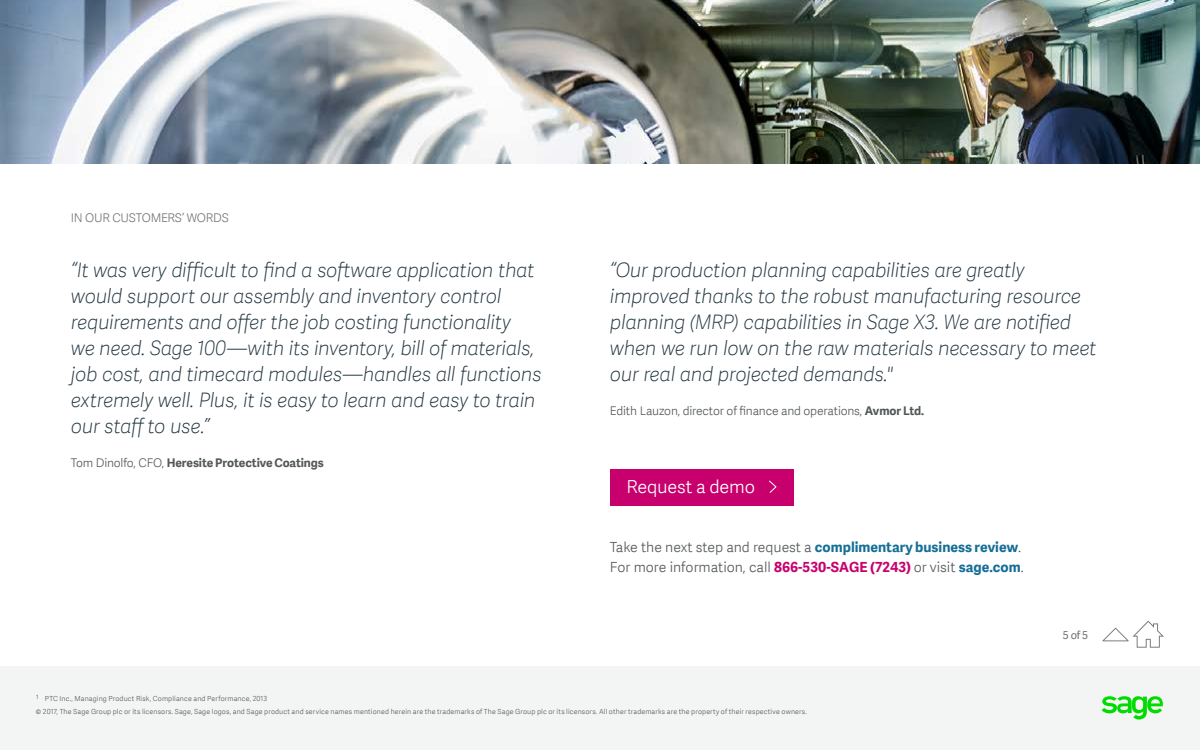
<style>
.page{position:relative;width:1200px;height:750px;background:#fff}
.page>*{position:absolute;margin:0;border:0;box-sizing:border-box;transform-origin:0 0}
.t1{font:italic 20px/26px "Adelle Sans SAGE Th";letter-spacing:-.02em;color:#243741}
.t2{font:18px "Adelle Sans SAGE Lt";letter-spacing:-.01em;color:#fff}
.t3{font:14px/20px "Adelle Sans SAGE Lt";color:#54585a}
.t4{font:12px "Adelle Sans SAGE Lt";letter-spacing:-.015em;color:#54585a}
.t5{font:700 12px "Adelle Sans SAGE";letter-spacing:-.01em;color:#54585a}
.t6{font:12px "Adelle Sans SAGE Lt";letter-spacing:-.02em;color:#707372}
.t7{font:11px "Adelle Sans SAGE";color:#707372}
.t8{font:7px/13px "Adelle Sans SAGE Lt";letter-spacing:.02em;color:#54585a}
.s1{font-family:"Adelle Sans SAGE Lt";font-weight:400}
.s2{font-family:"Adelle Sans SAGE";font-weight:700}
.s3{font-family:"Adelle Sans SAGE";font-weight:700;color:#156e96}
.s4{font-family:"Adelle Sans SAGE";font-weight:700;color:#c8006e}
</style>
<div class="page">
<div style="left:0;top:666px;width:1200px;height:84px;background:#f3f4f4"></div>
<svg style="left:1102px;top:696px;width:61px;height:24px"></svg>
<img style="left:0;top:0;width:1200px;height:164px">
<svg style="left:1102px;top:621px;width:62px;height:27px"></svg>
<div style="left:610px;top:469px;width:183px;height:37px;background:#c8006e"></div>
<svg style="left:769px;top:480px;width:8px;height:13px"></svg>
<p class="t6" style="left:71px;top:209px;width:159px">IN OUR CUSTOMERS’ WORDS</p>
<p class="t1" style="left:71px;top:256px;width:472px">“It was very difficult to find a software application that would support our assembly and inventory control requirements and offer the job costing functionality<br>we need. Sage 100—with its inventory, bill of materials, job cost, and timecard modules—handles all functions extremely well. Plus, it is easy to learn and easy to train our staff to use.”</p>
<p class="t5" style="left:71px;top:454px;width:254px"><span class="s1">Tom Dinolfo, CFO,</span> Heresite Protective Coatings</p>
<p class="t1" style="left:610px;top:256px;width:488px">“Our production planning capabilities are greatly improved thanks to the robust manufacturing resource planning (MRP) capabilities in Sage X3. We are notified when we run low on the raw materials necessary to meet our real and projected demands."</p>
<p class="t4" style="left:610px;top:402px;width:316px">Edith Lauzon, director of finance and operations, <span class="s2">Avmor Ltd.</span></p>
<p class="t2" style="left:626px;top:474px;width:130px">Request a demo</p>
<p class="t3" style="left:610px;top:537px;width:415px">Take the next step and request a <span class="s3">complimentary business review</span>.<br>For more information, call <span class="s4">866-530-SAGE (7243)</span> or visit <span class="s3">sage.com</span>.</p>
<p class="t7" style="left:1063px;top:627px;width:27px">5 of 5</p>
<p class="t8" style="left:36px;top:692px;width:772px"><sup>1</sup> PTC Inc., Managing Product Risk, Compliance and Performance, 2013<br>© 2017, The Sage Group plc or its licensors. Sage, Sage logos, and Sage product and service names mentioned herein are the trademarks of The Sage Group plc or its licensors. All other trademarks are the property of their respective owners.</p>
</div>
